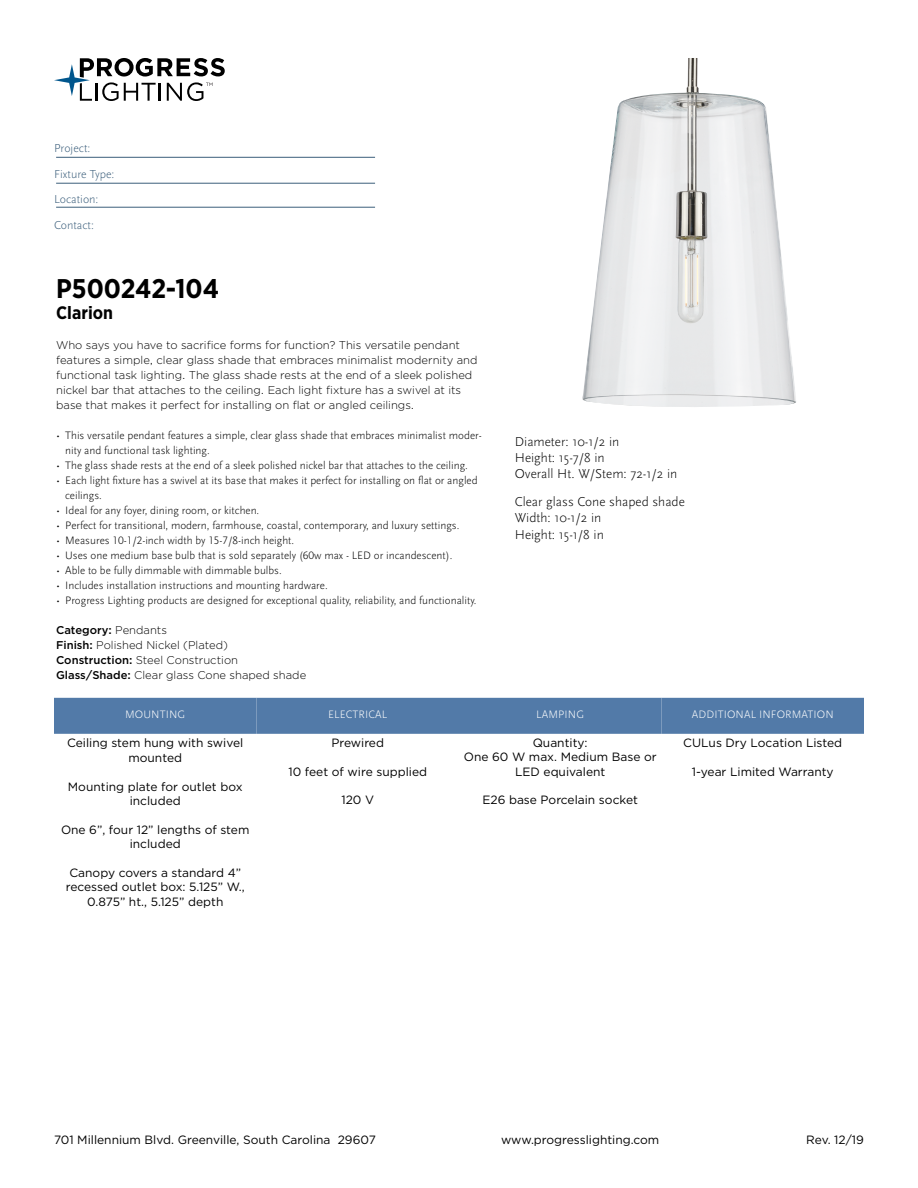
<style>
.page{position:relative;width:918px;height:1188px;background:#fff}
.page>*{position:absolute;margin:0;border:0;box-sizing:border-box;transform-origin:0 0}
.t1{font:700 27px "Gotham Narrow";color:#000}
.t2{font:700 18px "Gotham Narrow";color:#000}
.t3{font:300 13.5px/16.2px "Scala Sans Pro";color:#000}
.t4{font:12px/14.4px "Gotham";color:#000;text-align:center}
.t5{font:300 12px/25.5px "Scala Sans Pro";color:#3b5e7b}
.t6{font:300 11.25px/15px "Scala Sans Pro";color:#000}
.t7{font:300 11.25px/15px "Gotham";color:#000}
.t8{font:300 11.25px "Scala Sans Pro";letter-spacing:.01em;color:#fff}
.s1{font-weight:500}
</style>
<div class="page">
<svg style="left:54px;top:58px;width:171px;height:43px"></svg>
<hr style="left:56px;top:157px;width:319px;height:1px;background:#3b5e7b">
<hr style="left:56px;top:183px;width:319px;height:1px;background:#3b5e7b">
<hr style="left:56px;top:207px;width:319px;height:1px;background:#3b5e7b">
<img style="left:582px;top:58px;width:214px;height:349px">
<div style="left:54px;top:698px;width:202px;height:36px;background:#527aa8"></div>
<div style="left:256px;top:698px;width:203px;height:36px;background:#527aa8"></div>
<div style="left:459px;top:698px;width:203px;height:36px;background:#527aa8"></div>
<div style="left:662px;top:698px;width:202px;height:36px;background:#527aa8"></div>
<p class="t5" style="left:54px;top:136px;width:62px">Project:<br>Fixture Type:<br>Location:<br>Contact:</p>
<h1 class="t1" style="left:56px;top:271px;width:164px">P500242-104</h1>
<h2 class="t2" style="left:56px;top:301px;width:58px">Clarion</h2>
<p class="t7" style="left:56px;top:337px;width:423px">Who says you have to sacrifice forms for function? This versatile pendant features a simple, clear glass shade that embraces minimalist modernity and functional task lighting. The glass shade rests at the end of a sleek polished nickel bar that attaches to the ceiling. Each light fixture has a swivel at its base that makes it perfect for installing on flat or angled ceilings.</p>
<p class="t6" style="left:65px;top:428px;width:418px;text-indent:-9px">• This versatile pendant features a simple, clear glass shade that embraces minimalist moder&shy;nity and functional task lighting.</p>
<p class="t6" style="left:56px;top:458px;width:413px">• The glass shade rests at the end of a sleek polished nickel bar that attaches to the ceiling.</p>
<p class="t6" style="left:65px;top:473px;width:414px;text-indent:-9px">• Each light fixture has a swivel at its base that makes it perfect for installing on flat or angled ceilings.</p>
<p class="t6" style="left:56px;top:503px;width:205px">• Ideal for any foyer, dining room, or kitchen.</p>
<p class="t6" style="left:56px;top:518px;width:405px">• Perfect for transitional, modern, farmhouse, coastal, contemporary, and luxury settings.</p>
<p class="t6" style="left:56px;top:533px;width:240px">• Measures 10-1/2-inch width by 15-7/8-inch height.</p>
<p class="t6" style="left:56px;top:548px;width:398px">• Uses one medium base bulb that is sold separately (60w max - LED or incandescent).</p>
<p class="t6" style="left:56px;top:563px;width:227px">• Able to be fully dimmable with dimmable bulbs.</p>
<p class="t6" style="left:56px;top:578px;width:273px">• Includes installation instructions and mounting hardware.</p>
<p class="t6" style="left:56px;top:593px;width:422px">• Progress Lighting products are designed for exceptional quality, reliability, and functionality.</p>
<p class="t7" style="left:56px;top:622px;width:252px"><span class="s1">Category:</span> Pendants<br><span class="s1">Finish:</span> Polished Nickel (Plated)<br><span class="s1">Construction:</span> Steel Construction <span class="s1">Glass/Shade:</span> Clear glass Cone shaped shade</p>
<p class="t3" style="left:515px;top:433px;width:164px">Diameter: 10-1/2 in<br>Height: 15-7/8 in<br>Overall Ht. W/Stem: 72-1/2 in</p>
<p class="t3" style="left:515px;top:494px;width:172px">Clear glass Cone shaped shade<br>Width: 10-1/2 in<br>Height: 15-1/8 in</p>
<p class="t8" style="left:125px;top:708px;width:62px">MOUNTING</p>
<p class="t4" style="left:67px;top:736px;width:178px">Ceiling stem hung with swivel mounted</p>
<p class="t4" style="left:68px;top:779px;width:176px">Mounting plate for outlet box included</p>
<p class="t4" style="left:61px;top:822px;width:190px">One 6”, four 12” lengths of stem included</p>
<p class="t4" style="left:66px;top:865px;width:180px">Canopy covers a standard 4” recessed outlet box: 5.125” W.,<br>0.875” ht., 5.125” depth</p>
<p class="t8" style="left:328px;top:708px;width:61px">ELECTRICAL</p>
<p class="t4" style="left:331px;top:735px;width:54px">Prewired</p>
<p class="t4" style="left:288px;top:764px;width:140px">10 feet of wire supplied</p>
<p class="t4" style="left:341px;top:793px;width:34px">120 V</p>
<p class="t8" style="left:536px;top:708px;width:49px">LAMPING</p>
<p class="t4" style="left:464px;top:735px;width:194px">Quantity:<br>One 60 W max. Medium Base or<br>LED equivalent</p>
<p class="t4" style="left:482px;top:793px;width:157px">E26 base Porcelain socket</p>
<p class="t8" style="left:692px;top:708px;width:143px">ADDITIONAL INFORMATION</p>
<p class="t4" style="left:683px;top:736px;width:161px">CULus Dry Location Listed</p>
<p class="t4" style="left:692px;top:765px;width:143px">1-year Limited Warranty</p>
<p class="t4" style="left:54px;top:1132px;width:323px">701 Millennium Blvd. Greenville, South Carolina 29607</p>
<p class="t4" style="left:501px;top:1132px;width:160px">www.progresslighting.com</p>
<p class="t4" style="left:806px;top:1132px;width:59px">Rev. 12/19</p>
</div>
